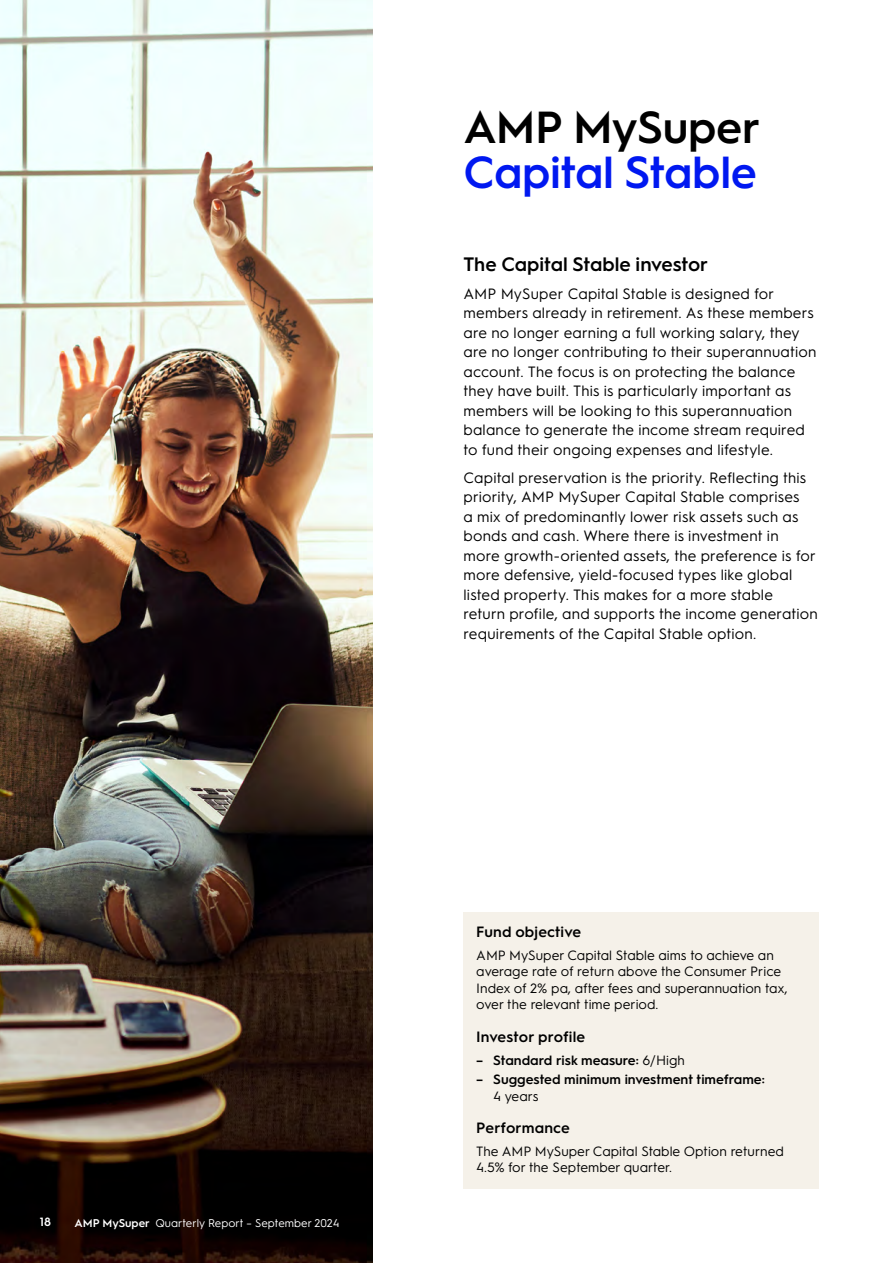
<style>
.page{position:relative;width:893px;height:1263px;background:#fff}
.page>*{position:absolute;margin:0;border:0;box-sizing:border-box;transform-origin:0 0}
.t1{font:600 45px "Hurme Geometric Sans 1";letter-spacing:-.01em;color:#0018f0}
.t2{font:600 45px "Hurme Geometric Sans 1";letter-spacing:-.01em;color:#000}
.t3{font:600 19.5px "Hurme Geometric Sans 1";letter-spacing:-.005em;color:#000}
.t4{font:15px/19.5px "Hurme Geometric Sans 1";letter-spacing:.015em;color:#000}
.t5{font:600 15px "Hurme Geometric Sans 1";letter-spacing:.01em;color:#000}
.t6{font:13.5px/16.5px "Hurme Geometric Sans 1";color:#000}
.t7{font:600 13.5px "Hurme Geometric Sans 1";color:#000}
.t8{font:600 12px "Hurme Geometric Sans 1";color:#fff}
.t9{font:11.25px "Hurme Geometric Sans 1";color:#fff}
.s1{font-weight:600}
.s2{font-weight:400}
</style>
<div class="page">
<img style="left:0;top:0;width:372px;height:1263px">
<div style="left:463px;top:912px;width:356px;height:276px;background:#f5f1e9"></div>
<p class="t8" style="left:40px;top:1213px;width:13px">18</p>
<p class="t9" style="left:74px;top:1215px;width:267px"><span class="s1">AMP MySuper</span> Quarterly Report – September 2024</p>
<h1 class="t2" style="left:463px;top:95px;width:298px">AMP MySuper</h1>
<h1 class="t1" style="left:463px;top:140px;width:295px">Capital Stable</h1>
<h2 class="t3" style="left:463px;top:250px;width:246px">The Capital Stable investor</h2>
<p class="t4" style="left:463px;top:283px;width:354px">AMP MySuper Capital Stable is designed for members already in retirement. As these members are no longer earning a full working salary, they are no longer contributing to their superannuation account. The focus is on protecting the balance they have built. This is particularly important as members will be looking to this superannuation balance to generate the income stream required to fund their ongoing expenses and lifestyle.</p>
<p class="t4" style="left:463px;top:467px;width:356px">Capital preservation is the priority. Reflecting this priority, AMP MySuper Capital Stable comprises<br>a mix of predominantly lower risk assets such as bonds and cash. Where there is investment in more growth-oriented assets, the preference is for more defensive, yield-focused types like global listed property. This makes for a more stable return profile, and supports the income generation requirements of the Capital Stable option.</p>
<p class="t5" style="left:476px;top:921px;width:106px">Fund objective</p>
<p class="t6" style="left:476px;top:946px;width:313px">AMP MySuper Capital Stable aims to achieve an average rate of return above the Consumer Price Index of 2% pa, after fees and superannuation tax, over the relevant time period.</p>
<p class="t5" style="left:476px;top:1026px;width:111px">Investor profile</p>
<p class="t7" style="left:476px;top:1050px;width:210px">– Standard risk measure: <span class="s2">6/High</span></p>
<p class="t7" style="left:476px;top:1070px;width:290px">– Suggested minimum investment timeframe:</p>
<p class="t6" style="left:493px;top:1087px;width:47px">4 years</p>
<p class="t5" style="left:476px;top:1117px;width:95px">Performance</p>
<p class="t6" style="left:476px;top:1142px;width:309px">The AMP MySuper Capital Stable Option returned<br>4.5% for the September quarter.</p>
</div>
